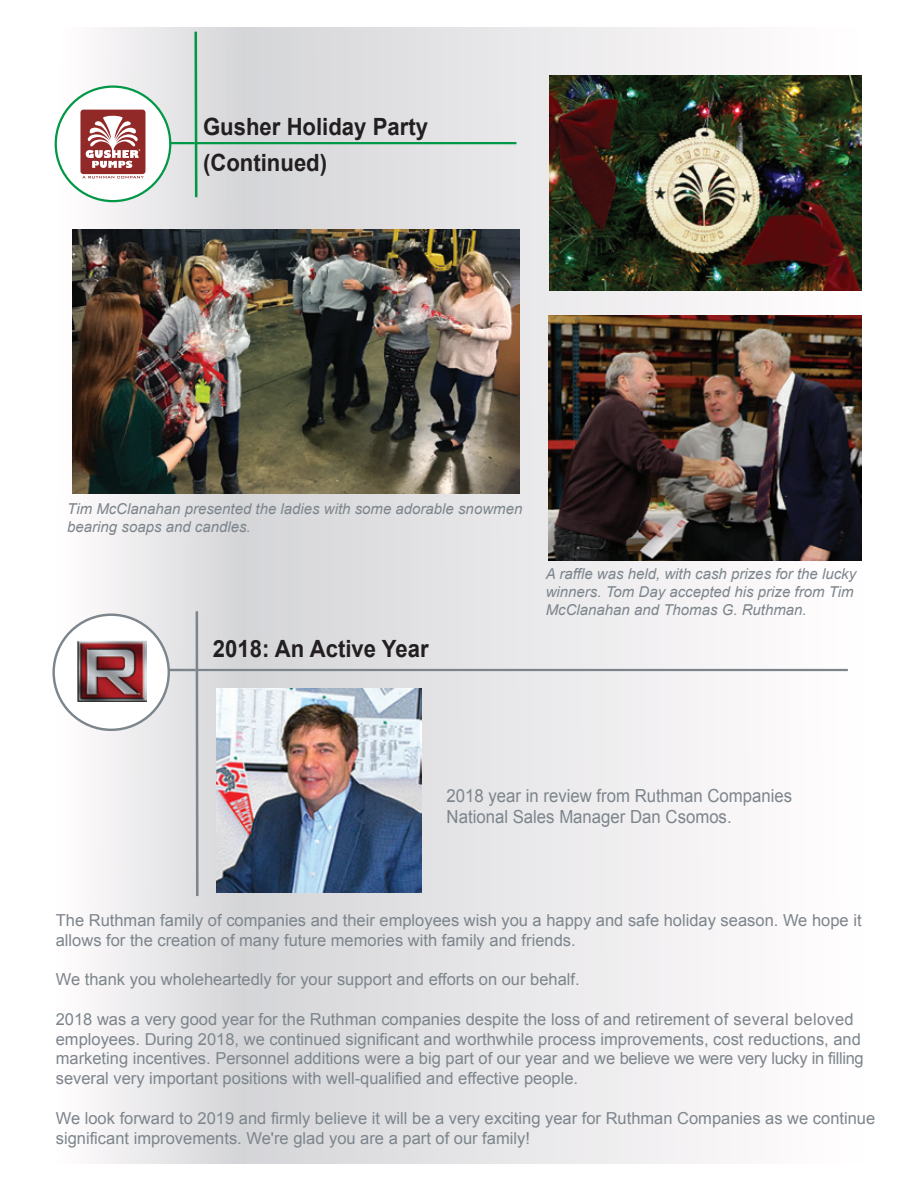
<style>
.page{position:relative;width:918px;height:1188px;background:#fff}
.page>*{position:absolute;margin:0;border:0;box-sizing:border-box;transform-origin:0 0}
.t1{font:700 23.7px/36px "Arial";color:#231f20;scale:.93 1}
.t2{font:18px/21.6px "Arial";color:#7c858c;scale:.93 1}
.t3{font:16.5px/19.8px "Arial";color:#7c858c}
.t4{font:italic 15px/18px "Arial";color:#7c858c}
</style>
<div class="page">
<div style="left:216px;top:27px;width:654px;height:1136px;background:linear-gradient(to right,#d2d3d6,#fffdfe)"></div>
<div style="left:56px;top:27px;width:189px;height:1136px;background:linear-gradient(to right,#fcfafa,#d4d4d7)"></div>
<svg style="left:196px;top:611px;width:3px;height:285px"></svg>
<hr style="left:196px;top:669px;width:652px;height:2px;background:#7c858c">
<img style="left:217px;top:688px;width:205px;height:205px">
<svg style="left:194px;top:32px;width:3px;height:165px"></svg>
<hr style="left:195px;top:142px;width:321px;height:2px;background:#009847">
<img style="left:73px;top:230px;width:447px;height:263px">
<img style="left:550px;top:76px;width:312px;height:215px">
<img style="left:549px;top:316px;width:312px;height:244px">
<div style="left:54px;top:615px;width:115px;height:115px;background:#fff;border-radius:50%"></div>
<div style="left:52px;top:614px;width:118px;height:117px;border:2px solid #7c858c;border-radius:50%"></div>
<hr style="left:169px;top:669px;width:27px;height:2px;background:#7c858c">
<img style="left:77px;top:640px;width:69px;height:61px">
<hr style="left:169px;top:142px;width:26px;height:2px;background:#009847">
<div style="left:56px;top:87px;width:114px;height:114px;background:#fff;border-radius:50%"></div>
<div style="left:55px;top:85px;width:116px;height:117px;border:2px solid #009847;border-radius:50%"></div>
<div style="left:80px;top:110px;width:65px;height:64px;background:#922929;border-radius:3px"></div>
<svg style="left:86px;top:115px;width:54px;height:53px"></svg>
<svg style="left:82px;top:176px;width:62px;height:2px"></svg>
<h1 class="t1" style="left:203px;top:110px;width:243px">Gusher Holiday Party (Continued)</h1>
<p class="t4" style="left:67px;top:500px;width:457px">Tim McClanahan presented the ladies with some adorable snowmen bearing soaps and candles.</p>
<h1 class="t1" style="left:213px;top:631px;width:233px">2018: An Active Year</h1>
<p class="t4" style="left:546px;top:564px;width:312px">A raffle was held, with cash prizes for the lucky winners. Tom Day accepted his prize from Tim<br>McClanahan and Thomas G. Ruthman.</p>
<p class="t2" style="left:447px;top:785px;width:373px">2018 year in review from Ruthman Companies<br>National Sales Manager Dan Csomos.</p>
<p class="t3" style="left:56px;top:910px;width:807px">The Ruthman family of companies and their employees wish you a happy and safe holiday season. We hope it allows for the creation of many future memories with family and friends.</p>
<p class="t3" style="left:56px;top:970px;width:526px">We thank you wholeheartedly for your support and efforts on our behalf.</p>
<p class="t3" style="left:56px;top:1009px;width:809px">2018 was a very good year for the Ruthman companies despite the loss of and retirement of several beloved employees. During 2018, we continued significant and worthwhile process improvements, cost reductions, and marketing incentives. Personnel additions were a big part of our year and we believe we were very lucky in filling several very important positions with well-qualified and effective people.</p>
<p class="t3" style="left:56px;top:1108px;width:821px">We look forward to 2019 and firmly believe it will be a very exciting year for Ruthman Companies as we continue significant improvements. We're glad you are a part of our family!</p>
</div>
